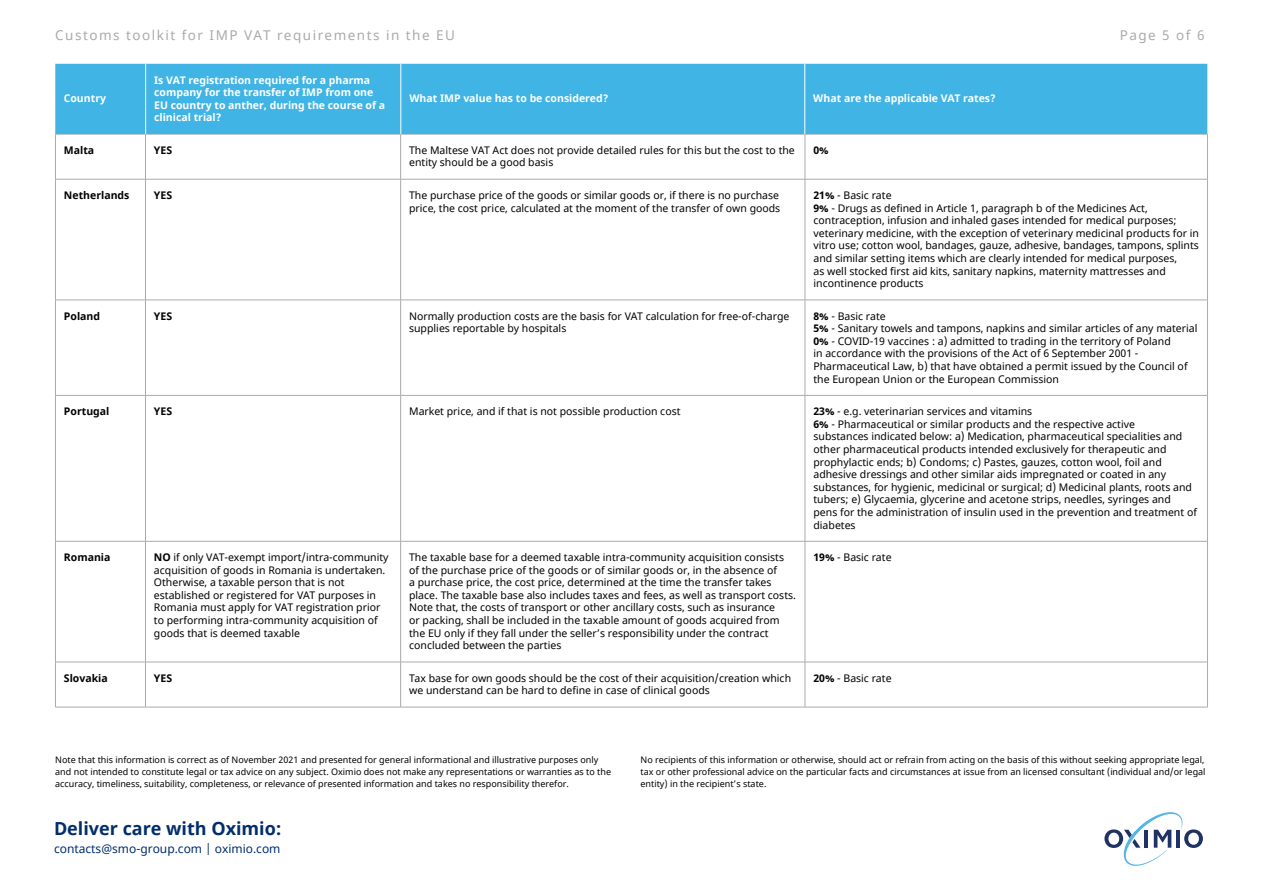
<style>
.page{position:relative;width:1263px;height:893px;background:#fff}
.page>*{position:absolute;margin:0;border:0;box-sizing:border-box;transform-origin:0 0}
.t1{font:700 18px "Noto Sans";color:#002e6d}
.t2{font:13.5px "Noto Sans";letter-spacing:.11em;color:#aaa}
.t3{font:12px "Noto Sans";color:#002e6d}
.t4{font:10.5px/12.6px "Noto Sans";color:#000}
.t5{font:700 10.5px/12.6px "Noto Sans";color:#fff}
.t6{font:700 10.5px "Noto Sans";color:#000}
.t7{font:9px/12px "Noto Sans";color:#000}
.s1{font-weight:700}
</style>
<div class="page">
<svg style="left:1104px;top:812px;width:99px;height:54px"></svg>
<hr style="left:55px;top:134px;width:90px;height:1px;background:#aaa">
<hr style="left:55px;top:134px;width:1px;height:45px;background:#aaa">
<hr style="left:145px;top:134px;width:256px;height:1px;background:#aaa">
<hr style="left:145px;top:134px;width:1px;height:45px;background:#aaa">
<hr style="left:401px;top:134px;width:404px;height:1px;background:#aaa">
<hr style="left:400px;top:134px;width:1px;height:45px;background:#aaa">
<hr style="left:805px;top:134px;width:403px;height:1px;background:#aaa">
<hr style="left:805px;top:134px;width:1px;height:45px;background:#aaa">
<hr style="left:1207px;top:134px;width:1px;height:45px;background:#aaa">
<hr style="left:55px;top:179px;width:90px;height:1px;background:#aaa">
<hr style="left:55px;top:179px;width:1px;height:121px;background:#aaa">
<hr style="left:145px;top:179px;width:256px;height:1px;background:#aaa">
<hr style="left:145px;top:179px;width:1px;height:121px;background:#aaa">
<hr style="left:401px;top:179px;width:404px;height:1px;background:#aaa">
<hr style="left:400px;top:179px;width:1px;height:121px;background:#aaa">
<hr style="left:805px;top:179px;width:403px;height:1px;background:#aaa">
<hr style="left:805px;top:179px;width:1px;height:121px;background:#aaa">
<hr style="left:1207px;top:179px;width:1px;height:121px;background:#aaa">
<hr style="left:55px;top:300px;width:90px;height:1px;background:#aaa">
<hr style="left:55px;top:300px;width:1px;height:95px;background:#aaa">
<hr style="left:145px;top:300px;width:256px;height:1px;background:#aaa">
<hr style="left:145px;top:300px;width:1px;height:95px;background:#aaa">
<hr style="left:401px;top:300px;width:404px;height:1px;background:#aaa">
<hr style="left:400px;top:300px;width:1px;height:95px;background:#aaa">
<hr style="left:805px;top:300px;width:403px;height:1px;background:#aaa">
<hr style="left:805px;top:300px;width:1px;height:95px;background:#aaa">
<hr style="left:1207px;top:300px;width:1px;height:95px;background:#aaa">
<hr style="left:55px;top:395px;width:90px;height:1px;background:#aaa">
<hr style="left:55px;top:396px;width:1px;height:145px;background:#aaa">
<hr style="left:145px;top:395px;width:256px;height:1px;background:#aaa">
<hr style="left:145px;top:396px;width:1px;height:145px;background:#aaa">
<hr style="left:401px;top:395px;width:404px;height:1px;background:#aaa">
<hr style="left:400px;top:396px;width:1px;height:145px;background:#aaa">
<hr style="left:805px;top:395px;width:403px;height:1px;background:#aaa">
<hr style="left:805px;top:396px;width:1px;height:145px;background:#aaa">
<hr style="left:1207px;top:396px;width:1px;height:145px;background:#aaa">
<hr style="left:55px;top:541px;width:90px;height:1px;background:#aaa">
<hr style="left:55px;top:541px;width:1px;height:121px;background:#aaa">
<hr style="left:145px;top:541px;width:256px;height:1px;background:#aaa">
<hr style="left:145px;top:541px;width:1px;height:121px;background:#aaa">
<hr style="left:401px;top:541px;width:404px;height:1px;background:#aaa">
<hr style="left:400px;top:541px;width:1px;height:121px;background:#aaa">
<hr style="left:805px;top:541px;width:403px;height:1px;background:#aaa">
<hr style="left:805px;top:541px;width:1px;height:121px;background:#aaa">
<hr style="left:1207px;top:541px;width:1px;height:121px;background:#aaa">
<hr style="left:55px;top:662px;width:90px;height:1px;background:#aaa">
<hr style="left:55px;top:662px;width:1px;height:45px;background:#aaa">
<hr style="left:145px;top:662px;width:256px;height:1px;background:#aaa">
<hr style="left:145px;top:662px;width:1px;height:45px;background:#aaa">
<hr style="left:401px;top:662px;width:404px;height:1px;background:#aaa">
<hr style="left:400px;top:662px;width:1px;height:45px;background:#aaa">
<hr style="left:805px;top:662px;width:403px;height:1px;background:#aaa">
<hr style="left:805px;top:662px;width:1px;height:45px;background:#aaa">
<hr style="left:1207px;top:662px;width:1px;height:45px;background:#aaa">
<hr style="left:55px;top:707px;width:90px;height:1px;background:#aaa">
<hr style="left:145px;top:707px;width:256px;height:1px;background:#aaa">
<hr style="left:401px;top:707px;width:404px;height:1px;background:#aaa">
<hr style="left:805px;top:707px;width:403px;height:1px;background:#aaa">
<div style="left:55px;top:64px;width:1152px;height:70px;background:#40b4e5"></div>
<hr style="left:145px;top:64px;width:1px;height:70px;background:#fff">
<hr style="left:401px;top:64px;width:1px;height:70px;background:#fff">
<hr style="left:804px;top:64px;width:1px;height:70px;background:#fff">
<p class="t2" style="left:55px;top:26px;width:401px">Customs toolkit for IMP VAT requirements in the EU</p>
<p class="t2" style="left:1120px;top:26px;width:86px">Page 5 of 6</p>
<p class="t5" style="left:64px;top:93px;width:44px">Country</p>
<p class="t5" style="left:154px;top:74px;width:233px">Is VAT registration required for a pharma company for the transfer of IMP from one EU country to anther, during the course of a clinical trial?</p>
<p class="t5" style="left:409px;top:93px;width:201px">What IMP value has to be considered?</p>
<p class="t5" style="left:813px;top:93px;width:184px">What are the applicable VAT rates?</p>
<p class="t6" style="left:64px;top:143px;width:32px">Malta</p>
<p class="t6" style="left:154px;top:143px;width:20px">YES</p>
<p class="t4" style="left:409px;top:144px;width:387px">The Maltese VAT Act does not provide detailed rules for this but the cost to the entity should be a good basis</p>
<p class="t6" style="left:813px;top:143px;width:17px">0%</p>
<p class="t6" style="left:64px;top:188px;width:67px">Netherlands</p>
<p class="t6" style="left:154px;top:188px;width:20px">YES</p>
<p class="t4" style="left:409px;top:189px;width:373px">The purchase price of the goods or similar goods or, if there is no purchase price, the cost price, calculated at the moment of the transfer of own goods</p>
<p class="t4" style="left:813px;top:189px;width:387px"><span class="s1">21%</span> - Basic rate<br><span class="s1">9%</span> - Drugs as defined in Article 1, paragraph b of the Medicines Act, contraception, infusion and inhaled gases intended for medical purposes; veterinary medicine, with the exception of veterinary medicinal products for in vitro use; cotton wool, bandages, gauze, adhesive, bandages, tampons, splints and similar setting items which are clearly intended for medical purposes,<br>as well stocked first aid kits, sanitary napkins, maternity mattresses and incontinence products</p>
<p class="t6" style="left:64px;top:308px;width:38px">Poland</p>
<p class="t6" style="left:154px;top:308px;width:20px">YES</p>
<p class="t4" style="left:409px;top:310px;width:382px">Normally production costs are the basis for VAT calculation for free-of-charge supplies reportable by hospitals</p>
<p class="t4" style="left:813px;top:310px;width:385px"><span class="s1">8%</span> - Basic rate<br><span class="s1">5%</span> - Sanitary towels and tampons, napkins and similar articles of any material <span class="s1">0%</span> - COVID-19 vaccines : a) admitted to trading in the territory of Poland<br>in accordance with the provisions of the Act of 6 September 2001 - Pharmaceutical Law, b) that have obtained a permit issued by the Council of the European Union or the European Commission</p>
<p class="t6" style="left:64px;top:404px;width:47px">Portugal</p>
<p class="t6" style="left:154px;top:404px;width:20px">YES</p>
<p class="t4" style="left:409px;top:405px;width:273px">Market price, and if that is not possible production cost</p>
<p class="t4" style="left:813px;top:405px;width:385px"><span class="s1">23%</span> - e.g. veterinarian services and vitamins<br><span class="s1">6%</span> - Pharmaceutical or similar products and the respective active<br>substances indicated below: a) Medication, pharmaceutical specialities and other pharmaceutical products intended exclusively for therapeutic and prophylactic ends; b) Condoms; c) Pastes, gauzes, cotton wool, foil and adhesive dressings and other similar aids impregnated or coated in any substances, for hygienic, medicinal or surgical; d) Medicinal plants, roots and tubers; e) Glycaemia, glycerine and acetone strips, needles, syringes and pens for the administration of insulin used in the prevention and treatment of diabetes</p>
<p class="t6" style="left:64px;top:550px;width:48px">Romania</p>
<p class="t4" style="left:154px;top:551px;width:236px"><span class="s1">NO</span> if only VAT-exempt import/intra-community acquisition of goods in Romania is undertaken.<br>Otherwise, a taxable person that is not established or registered for VAT purposes in Romania must apply for VAT registration prior to performing intra-community acquisition of goods that is deemed taxable</p>
<p class="t4" style="left:409px;top:551px;width:388px">The taxable base for a deemed taxable intra-community acquisition consists of the purchase price of the goods or of similar goods or, in the absence of<br>a purchase price, the cost price, determined at the time the transfer takes place. The taxable base also includes taxes and fees, as well as transport costs.<br>Note that, the costs of transport or other ancillary costs, such as insurance<br>or packing, shall be included in the taxable amount of goods acquired from the EU only if they fall under the seller’s responsibility under the contract concluded between the parties</p>
<p class="t4" style="left:813px;top:551px;width:80px"><span class="s1">19%</span> - Basic rate</p>
<p class="t6" style="left:64px;top:670px;width:45px">Slovakia</p>
<p class="t6" style="left:154px;top:670px;width:20px">YES</p>
<p class="t4" style="left:409px;top:672px;width:383px">Tax base for own goods should be the cost of their acquisition/creation which we understand can be hard to define in case of clinical goods</p>
<p class="t4" style="left:813px;top:672px;width:80px"><span class="s1">20%</span> - Basic rate</p>
<p class="t7" style="left:55px;top:754px;width:557px">Note that this information is correct as of November 2021 and presented for general informational and illustrative purposes only and not intended to constitute legal or tax advice on any subject. Oximio does not make any representations or warranties as to the accuracy, timeliness, suitability, completeness, or relevance of presented information and takes no responsibility therefor.</p>
<p class="t7" style="left:640px;top:754px;width:567px;text-align:justify">No recipients of this information or otherwise, should act or refrain from acting on the basis of this without seeking appropriate legal, tax or other professional advice on the particular facts and circumstances at issue from an licensed consultant (individual and/or legal entity) in the recipient’s state.</p>
<h1 class="t1" style="left:54px;top:816px;width:229px">Deliver care with Oximio:</h1>
<p class="t3" style="left:54px;top:841px;width:228px">contacts@smo-group.com | oximio.com</p>
</div>
